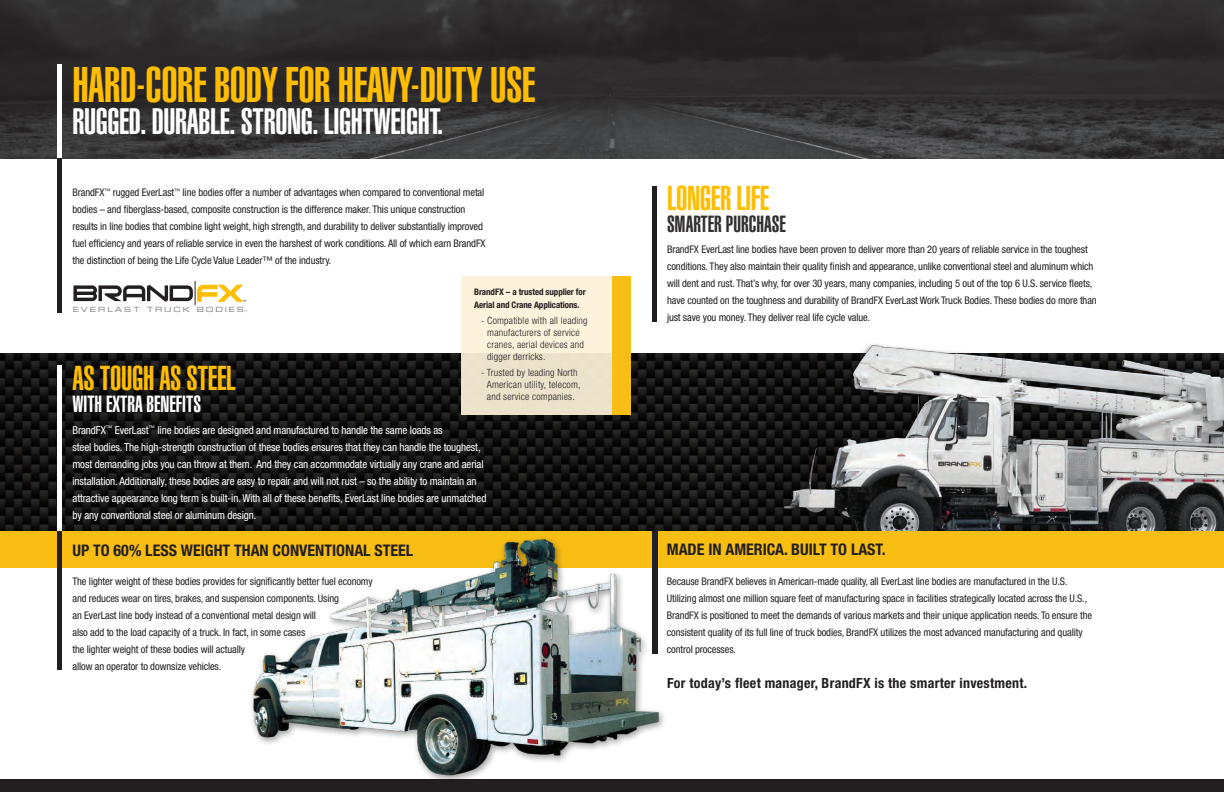
<style>
.page{position:relative;width:1224px;height:792px;background:#fff}
.page>*{position:absolute;margin:0;border:0;box-sizing:border-box;transform-origin:0 0}
.t1{font:900 extra-condensed 49.2px "Helvetica";letter-spacing:-.01em;color:#ffbd00}
.h4-rev{font:900 extra-condensed 36.2px "Helvetica";letter-spacing:-.01em;color:#fff}
.t2{font:900 extra-condensed 34px "Helvetica";letter-spacing:-.01em;color:#ffbd00}
.h5-blck{font:900 extra-condensed 23px "Helvetica";color:#fff}
.h5-blck-2{font:900 extra-condensed 23px "Helvetica";color:#312f30}
.t3{font:700 condensed 16px "Helvetica Neue";color:#231f20}
.lead{font:700 condensed 14px "Helvetica Neue";letter-spacing:.02em;color:#231f20}
.body{font:condensed 11px/17px "Helvetica Neue";letter-spacing:-.01em;color:#fff}
.body-2{font:condensed 10.5px/17px "Helvetica Neue";letter-spacing:-.01em;color:#231f20}
.bullets{font:300 condensed 10px/12px "Helvetica Neue";letter-spacing:.02em;color:#231f20}
.body-3{font:700 condensed 9px/13px "Helvetica Neue";letter-spacing:-.01em;color:#231f20}
.t4{font:7.1px "Eurostile Extended Two";letter-spacing:.265em;color:#77777a}
</style>
<div class="page">
<img style="left:0;top:354px;width:780px;height:177px">
<img style="left:780px;top:344px;width:444px;height:224px">
<div style="left:0;top:531px;width:1224px;height:36px;background:#f8be14"></div>
<img style="left:0;top:0;width:1224px;height:158px">
<hr style="left:58px;top:65px;width:4px;height:108px;background:#fff">
<hr style="left:58px;top:365px;width:4px;height:209px;background:#fff">
<hr style="left:58px;top:158px;width:4px;height:154px;background:#231f20">
<hr style="left:58px;top:531px;width:4px;height:139px;background:#231f20">
<div style="left:652px;top:186px;width:5px;height:135px;background:#231f20"></div>
<svg style="left:73px;top:281px;width:174px;height:31px"></svg>
<div style="left:0;top:779px;width:1224px;height:13px;background:#231f20"></div>
<div style="left:462px;top:276px;width:150px;height:139px;background:linear-gradient(to right,#f5ecd6,#f5ecd6)"></div>
<div style="left:612px;top:276px;width:18px;height:139px;background:#f8be14"></div>
<img style="left:242px;top:528px;width:431px;height:251px">
<div style="left:652px;top:531px;width:6px;height:122px;background:#231f20"></div>
<p class="t1" style="left:72px;top:56px;width:465px">HARD-CORE BODY FOR HEAVY-DUTY USE</p>
<p class="h4-rev" style="left:72px;top:101px;width:372px">RUGGED. DURABLE. STRONG. LIGHTWEIGHT.</p>
<p class="body-2" style="left:72px;top:184px;width:415px">BrandFX<sup>™</sup> rugged EverLast<sup>™</sup> line bodies offer a number of advantages when compared to conventional metal bodies – and fiberglass-based, composite construction is the difference maker. This unique construction results in line bodies that combine light weight, high strength, and durability to deliver substantially improved fuel efficiency and years of reliable service in even the harshest of work conditions. All of which earn BrandFX the distinction of being the Life Cycle Value Leader™ of the industry.</p>
<p class="body-3" style="left:474px;top:285px;width:113px">BrandFX – a trusted supplier for<br>Aerial and Crane Applications.</p>
<p class="bullets" style="left:487px;top:314px;width:102px;text-indent:-6px">- Compatible with all leading manufacturers of service cranes, aerial devices and digger derricks.</p>
<p class="bullets" style="left:481px;top:367px;width:101px;text-align:center">- Trusted by leading North<br>American utility, telecom, and service companies.</p>
<p class="t4" style="left:73px;top:304px;width:173px">EVERLAST TRUCK BODIES</p>
<p class="t2" style="left:72px;top:359px;width:165px">AS TOUGH AS STEEL</p>
<p class="h5-blck" style="left:72px;top:391px;width:130px">WITH EXTRA BENEFITS</p>
<p class="body" style="left:72px;top:421px;width:415px">BrandFX<sup>™</sup> EverLast<sup>™</sup> line bodies are designed and manufactured to handle the same loads as<br>steel bodies. The high-strength construction of these bodies ensures that they can handle the toughest, most demanding jobs you can throw at them. And they can accommodate virtually any crane and aerial installation. Additionally, these bodies are easy to repair and will not rust – so the ability to maintain an attractive appearance long term is built-in. With all of these benefits, EverLast line bodies are unmatched by any conventional steel or aluminum design.</p>
<p class="t3" style="left:72px;top:540px;width:342px">UP TO 60% LESS WEIGHT THAN CONVENTIONAL STEEL</p>
<p class="body-2" style="left:72px;top:572px;width:302px">The lighter weight of these bodies provides for significantly better fuel economy and reduces wear on tires, brakes, and suspension components. Using<br>an EverLast line body instead of a conventional metal design will<br>also add to the load capacity of a truck. In fact, in some cases<br>the lighter weight of these bodies will actually<br>allow an operator to downsize vehicles.</p>
<p class="t2" style="left:667px;top:178px;width:104px">LONGER LIFE</p>
<p class="h5-blck-2" style="left:667px;top:211px;width:120px">SMARTER PURCHASE</p>
<p class="body-2" style="left:667px;top:241px;width:431px">BrandFX EverLast line bodies have been proven to deliver more than 20 years of reliable service in the toughest conditions. They also maintain their quality finish and appearance, unlike conventional steel and aluminum which will dent and rust. That’s why, for over 30 years, many companies, including 5 out of the top 6 U.S. service fleets, have counted on the toughness and durability of BrandFX EverLast Work Truck Bodies. These bodies do more than just save you money. They deliver real life cycle value.</p>
<p class="t3" style="left:667px;top:540px;width:220px">MADE IN AMERICA. BUILT TO LAST.</p>
<p class="body-2" style="left:667px;top:573px;width:427px">Because BrandFX believes in American-made quality, all EverLast line bodies are manufactured in the U.S.<br>Utilizing almost one million square feet of manufacturing space in facilities strategically located across the U.S., BrandFX is positioned to meet the demands of various markets and their unique application needs. To ensure the consistent quality of its full line of truck bodies, BrandFX utilizes the most advanced manufacturing and quality control processes.</p>
<p class="lead" style="left:667px;top:674px;width:362px">For today’s fleet manager, BrandFX is the smarter investment.</p>
</div>
